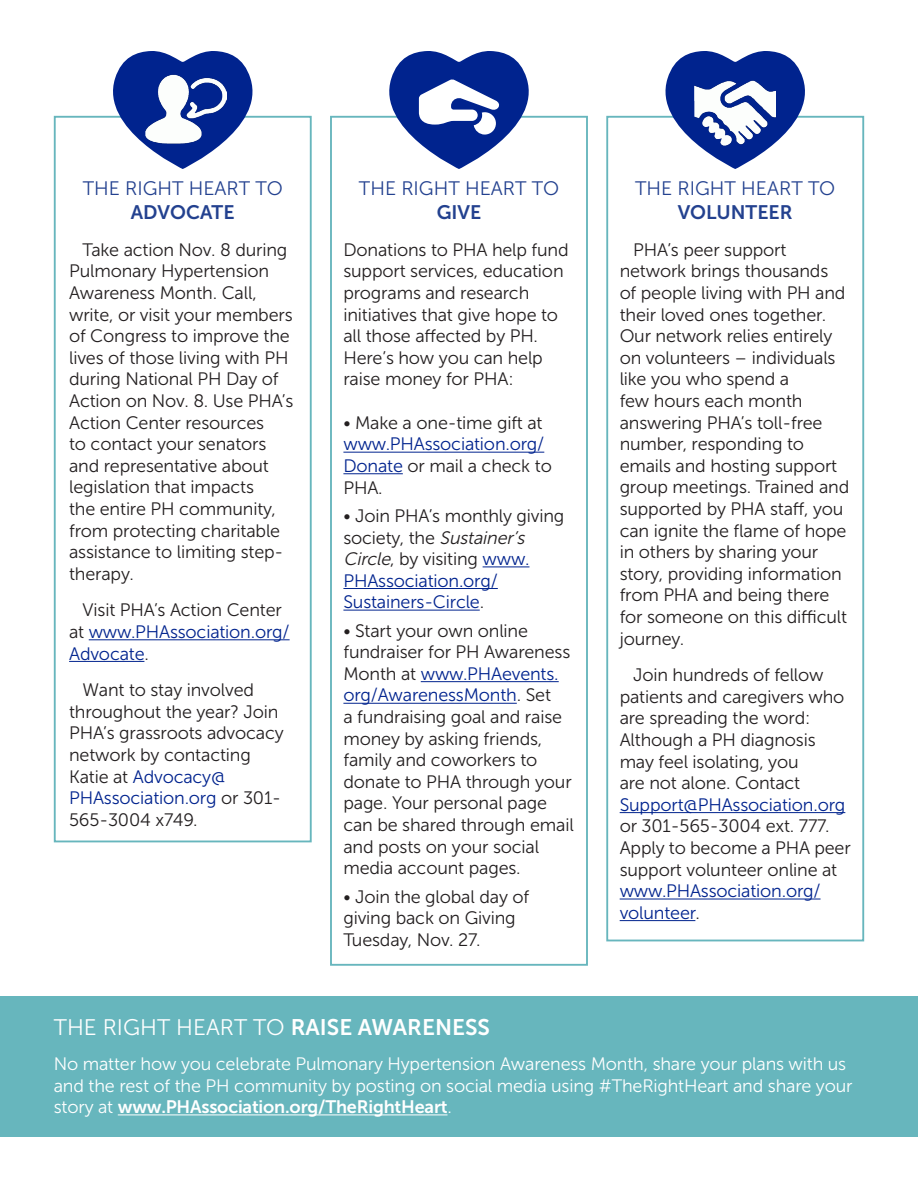
<style>
.page{position:relative;width:918px;height:1188px;background:#fff}
.page>*{position:absolute;margin:0;border:0;box-sizing:border-box;transform-origin:0 0}
.t1{font:22.5px "Museo Sans 300";color:#fff}
.t2{font:19.5px "Museo Sans 300";color:#23418f}
.t3{font:19.5px "Museo Sans 700";color:#23418f}
.t4{font:18px/21.6px "Museo Sans 300";letter-spacing:-.01em;color:#231f20}
.t5{font:18px/21.6px "Museo Sans 300";letter-spacing:-.01em;color:#fff}
.t6{font:18px/21.6px "Museo Sans 300";letter-spacing:-.01em;color:#00238e}
.s1{color:#231f20}
.s2{color:#00238e}
.s3{font-style:italic}
.s4{font-family:"Museo Sans 700"}
</style>
<div class="page">
<div style="left:606px;top:116px;width:258px;height:825px;border:2px solid #67b6bd"></div>
<div style="left:330px;top:116px;width:258px;height:850px;border:2px solid #67b6bd"></div>
<div style="left:54px;top:116px;width:258px;height:726px;border:2px solid #67b6bd"></div>
<hr style="left:89px;top:639px;width:201px;height:1px;background:#00238e">
<hr style="left:69px;top:661px;width:75px;height:1px;background:#00238e">
<hr style="left:620px;top:812px;width:225px;height:1px;background:#00238e">
<hr style="left:620px;top:899px;width:201px;height:1px;background:#00238e">
<hr style="left:620px;top:920px;width:75px;height:1px;background:#00238e">
<hr style="left:343px;top:452px;width:201px;height:1px;background:#00238e">
<hr style="left:343px;top:473px;width:60px;height:1px;background:#00238e">
<hr style="left:483px;top:566px;width:46px;height:1px;background:#00238e">
<hr style="left:343px;top:588px;width:155px;height:1px;background:#00238e">
<hr style="left:343px;top:610px;width:137px;height:1px;background:#00238e">
<hr style="left:421px;top:681px;width:138px;height:1px;background:#00238e">
<hr style="left:343px;top:703px;width:174px;height:1px;background:#00238e">
<svg style="left:99px;top:51px;width:167px;height:118px"></svg>
<img style="left:146px;top:68px;width:81px;height:81px">
<svg style="left:652px;top:51px;width:167px;height:118px"></svg>
<img style="left:695px;top:77px;width:81px;height:72px">
<svg style="left:375px;top:51px;width:168px;height:118px"></svg>
<div style="left:0;top:997px;width:918px;height:140px;background:#67b6bd"></div>
<hr style="left:118px;top:1114px;width:330px;height:1px;background:#fff">
<p class="t2" style="left:83px;top:178px;width:202px">THE RIGHT HEART TO</p>
<p class="t3" style="left:131px;top:201px;width:105px">ADVOCATE</p>
<p class="t4" style="left:69px;top:239px;width:226px;text-indent:14px">Take action Nov. 8 during<br>Pulmonary Hypertension<br>Awareness Month. Call, write, or visit your members of Congress to improve the lives of those living with PH during National PH Day of<br>Action on Nov. 8. Use PHA’s<br>Action Center resources<br>to contact your senators and representative about legislation that impacts<br>the entire PH community, from protecting charitable assistance to limiting step&shy;therapy.</p>
<p class="t6" style="left:69px;top:600px;width:222px;text-indent:14px"><span class="s1">Visit PHA’s Action Center at</span> www.PHAssociation.org/<br>Advocate<span class="s1">.</span></p>
<p class="t4" style="left:69px;top:679px;width:216px;text-indent:14px">Want to stay involved throughout the year? Join<br>PHA’s grassroots advocacy network by contacting<br>Katie at <span class="s2">Advocacy@<br>PHAssociation.org</span> or 301-<br>565-3004 x749.</p>
<p class="t2" style="left:359px;top:178px;width:202px">THE RIGHT HEART TO</p>
<p class="t3" style="left:437px;top:201px;width:46px">GIVE</p>
<p class="t4" style="left:343px;top:239px;width:227px">Donations to PHA help fund support services, education programs and research initiatives that give hope to all those affected by PH.<br>Here’s how you can help raise money for PHA:</p>
<p class="t4" style="left:343px;top:412px;width:210px">• Make a one-time gift at <span class="s2">www.PHAssociation.org/<br>Donate</span> or mail a check to<br>PHA.</p>
<p class="t4" style="left:343px;top:505px;width:223px">• Join PHA’s monthly giving s o c i e ty, t h e <span class="s3">Sustainer’s<br>Circle</span>, by visiting <span class="s2">www.<br>PHAssociation.org/<br>Sustainers-Circle</span>.</p>
<p class="t4" style="left:343px;top:620px;width:232px">• Start your own online fundraiser for PH Awareness<br>Month at <span class="s2">www.PHAevents. org/AwarenessMonth</span>. Set<br>a fundraising goal and raise money by asking friends, family and coworkers to donate to PHA through your page. Your personal page can be shared through email and posts on your social media account pages.</p>
<p class="t4" style="left:343px;top:886px;width:187px">• Join the global day of giving back on Giving<br>Tuesday, Nov. 27.</p>
<p class="t2" style="left:635px;top:178px;width:202px">THE RIGHT HEART TO</p>
<p class="t3" style="left:678px;top:201px;width:116px">VOLUNTEER</p>
<p class="t4" style="left:620px;top:239px;width:231px;text-indent:14px">PHA’s peer support network brings thousands of people living with PH and their loved ones together.<br>Our network relies entirely on volunteers – individuals like you who spend a<br>few hours each month answering PHA’s toll-free number, responding to emails and hosting support group meetings. Trained and supported by PHA staff, you can ignite the flame of hope in others by sharing your story, providing information from PHA and being there for someone on this difficult journey.</p>
<p class="t4" style="left:620px;top:664px;width:233px;text-indent:14px">Join hundreds of fellow patients and caregivers who are spreading the word:<br>Although a PH diagnosis may feel isolating, you<br>are not alone. Contact<br><span class="s2">Support@PHAssociation.org </span>or 301-565-3004 ext. 777.<br>Apply to become a PHA peer support volunteer online at <span class="s2">www.PHAssociation.org/ volunteer</span>.</p>
<p class="t1" style="left:54px;top:1015px;width:438px">THE RIGHT HEART TO <span class="s4">RAISE AWARENESS</span></p>
<p class="t5" style="left:54px;top:1053px;width:800px">No matter how you celebrate Pulmonary Hypertension Awareness Month, share your plans with us and the rest of the PH community by posting on social media using #TheRightHeart and share your story at <span class="s4">www.PHAssociation.org/TheRightHeart</span>.</p>
</div>
